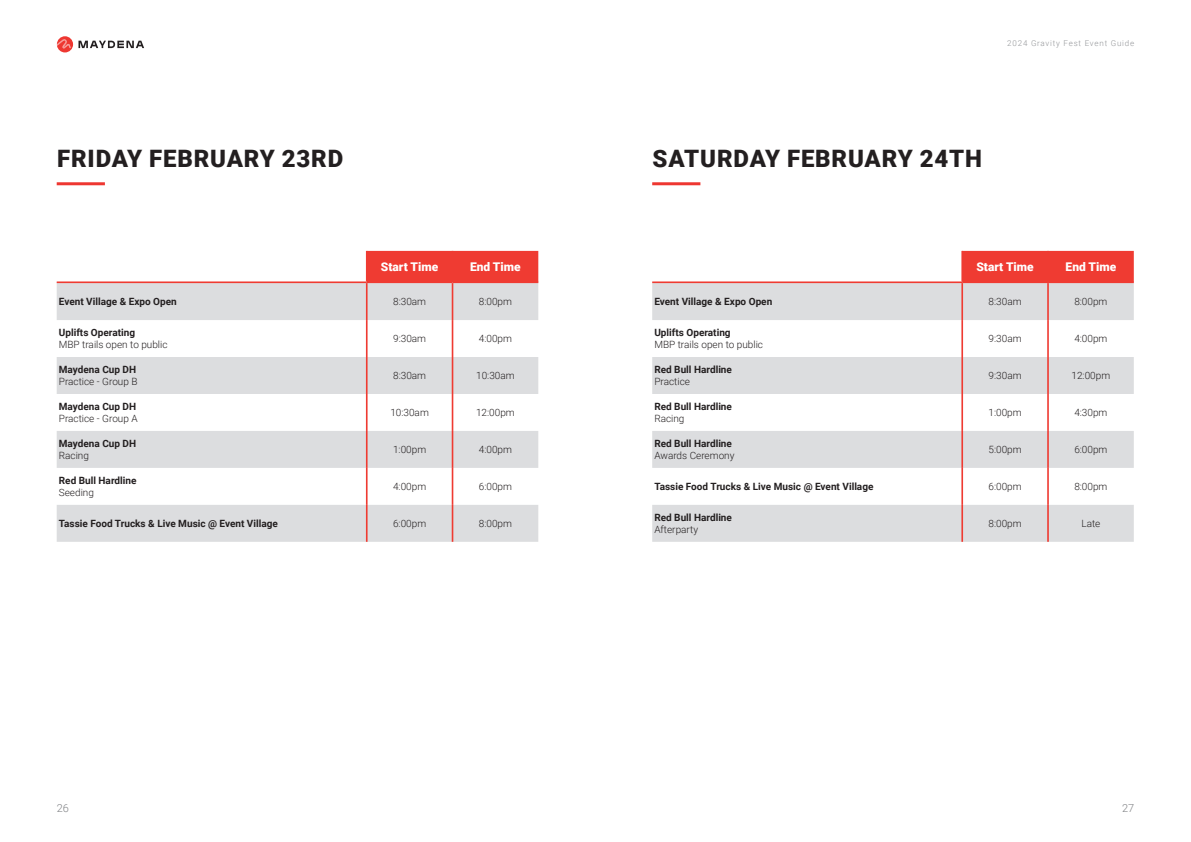
<style>
.page{position:relative;width:1191px;height:842px;background:#fff}
.page>*{position:absolute;margin:0;border:0;box-sizing:border-box;transform-origin:0 0}
.Title_Level_02{font:900 24px "Roboto";letter-spacing:.035em;color:#231f20}
.t1{font:900 12px "Roboto";color:#fff}
.t2{font:300 11px "Roboto";color:#808285}
.t3{font:300 10px "Roboto";color:#231f20}
.t4{font:700 10px "Roboto";color:#231f20}
.t5{font:300 8px "Roboto";letter-spacing:.1em;color:#939598}
</style>
<div class="page">
<svg style="left:57px;top:36px;width:87px;height:16px"></svg>
<hr style="left:57px;top:182px;width:48px;height:3px;background:#ee3731">
<hr style="left:652px;top:182px;width:48px;height:3px;background:#ee3731">
<div style="left:963px;top:251px;width:170px;height:30px;background:#ef3b32"></div>
<svg style="left:652px;top:283px;width:481px;height:259px;fill:#dcdddf"></svg>
<hr style="left:961px;top:283px;width:2px;height:37px;background:#ef3b32">
<hr style="left:1047px;top:283px;width:1px;height:37px;background:#ef3b32">
<hr style="left:961px;top:320px;width:2px;height:37px;background:#ef3b32">
<hr style="left:1047px;top:320px;width:1px;height:37px;background:#ef3b32">
<hr style="left:961px;top:357px;width:2px;height:37px;background:#ef3b32">
<hr style="left:1047px;top:357px;width:1px;height:37px;background:#ef3b32">
<hr style="left:961px;top:394px;width:2px;height:37px;background:#ef3b32">
<hr style="left:1047px;top:394px;width:1px;height:37px;background:#ef3b32">
<hr style="left:961px;top:431px;width:2px;height:37px;background:#ef3b32">
<hr style="left:1047px;top:431px;width:1px;height:37px;background:#ef3b32">
<hr style="left:961px;top:468px;width:2px;height:37px;background:#ef3b32">
<hr style="left:1047px;top:468px;width:1px;height:37px;background:#ef3b32">
<hr style="left:961px;top:505px;width:2px;height:37px;background:#ef3b32">
<hr style="left:1047px;top:505px;width:1px;height:37px;background:#ef3b32">
<hr style="left:961px;top:251px;width:2px;height:30px;background:#ef3b32">
<hr style="left:1047px;top:251px;width:1px;height:30px;background:#ef3b32">
<hr style="left:652px;top:281px;width:310px;height:2px;background:#ef3b32">
<hr style="left:962px;top:281px;width:86px;height:2px;background:#ef3b32">
<hr style="left:1048px;top:281px;width:85px;height:2px;background:#ef3b32">
<div style="left:367px;top:251px;width:171px;height:30px;background:#ef3b32"></div>
<svg style="left:57px;top:283px;width:481px;height:259px;fill:#dcdddf"></svg>
<hr style="left:366px;top:283px;width:1px;height:37px;background:#ef3b32">
<hr style="left:452px;top:283px;width:1px;height:37px;background:#ef3b32">
<hr style="left:366px;top:320px;width:1px;height:37px;background:#ef3b32">
<hr style="left:452px;top:320px;width:1px;height:37px;background:#ef3b32">
<hr style="left:366px;top:357px;width:1px;height:37px;background:#ef3b32">
<hr style="left:452px;top:357px;width:1px;height:37px;background:#ef3b32">
<hr style="left:366px;top:394px;width:1px;height:37px;background:#ef3b32">
<hr style="left:452px;top:394px;width:1px;height:37px;background:#ef3b32">
<hr style="left:366px;top:431px;width:1px;height:37px;background:#ef3b32">
<hr style="left:452px;top:431px;width:1px;height:37px;background:#ef3b32">
<hr style="left:366px;top:468px;width:1px;height:37px;background:#ef3b32">
<hr style="left:452px;top:468px;width:1px;height:37px;background:#ef3b32">
<hr style="left:366px;top:505px;width:1px;height:37px;background:#ef3b32">
<hr style="left:452px;top:505px;width:1px;height:37px;background:#ef3b32">
<hr style="left:366px;top:251px;width:1px;height:30px;background:#ef3b32">
<hr style="left:452px;top:251px;width:1px;height:30px;background:#ef3b32">
<hr style="left:57px;top:281px;width:310px;height:2px;background:#ef3b32">
<hr style="left:367px;top:281px;width:85px;height:2px;background:#ef3b32">
<hr style="left:452px;top:281px;width:86px;height:2px;background:#ef3b32">
<p class="t5" style="left:1007px;top:37px;width:128px">2024 Gravity Fest Event Guide</p>
<p class="Title_Level_02" style="left:57px;top:142px;width:288px">FRIDAY FEBRUARY 23RD</p>
<p class="Title_Level_02" style="left:652px;top:142px;width:331px">SATURDAY FEBRUARY 24TH</p>
<p class="t1" style="left:381px;top:258px;width:59px">Start Time</p>
<p class="t1" style="left:470px;top:258px;width:52px">End Time</p>
<p class="t1" style="left:976px;top:258px;width:59px">Start Time</p>
<p class="t1" style="left:1065px;top:258px;width:52px">End Time</p>
<p class="t4" style="left:59px;top:295px;width:119px">Event Village &amp; Expo Open</p>
<p class="t3" style="left:393px;top:295px;width:34px">8:30am</p>
<p class="t3" style="left:479px;top:295px;width:35px">8:00pm</p>
<p class="t4" style="left:59px;top:326px;width:78px">Uplifts Operating</p>
<p class="t3" style="left:59px;top:338px;width:110px">MBP trails open to public</p>
<p class="t3" style="left:393px;top:332px;width:34px">9:30am</p>
<p class="t3" style="left:479px;top:332px;width:35px">4:00pm</p>
<p class="t4" style="left:654px;top:295px;width:119px">Event Village &amp; Expo Open</p>
<p class="t3" style="left:988px;top:295px;width:34px">8:30am</p>
<p class="t3" style="left:1074px;top:295px;width:35px">8:00pm</p>
<p class="t4" style="left:654px;top:326px;width:78px">Uplifts Operating</p>
<p class="t3" style="left:654px;top:338px;width:110px">MBP trails open to public</p>
<p class="t3" style="left:988px;top:332px;width:34px">9:30am</p>
<p class="t3" style="left:1074px;top:332px;width:35px">4:00pm</p>
<p class="t4" style="left:59px;top:363px;width:79px">Maydena Cup DH</p>
<p class="t3" style="left:59px;top:375px;width:80px">Practice - Group B</p>
<p class="t3" style="left:393px;top:369px;width:34px">8:30am</p>
<p class="t3" style="left:476px;top:369px;width:40px">10:30am</p>
<p class="t4" style="left:654px;top:363px;width:79px">Red Bull Hardline</p>
<p class="t3" style="left:654px;top:375px;width:37px">Practice</p>
<p class="t3" style="left:988px;top:369px;width:34px">9:30am</p>
<p class="t3" style="left:1071px;top:369px;width:40px">12:00pm</p>
<p class="t4" style="left:59px;top:400px;width:79px">Maydena Cup DH</p>
<p class="t3" style="left:59px;top:412px;width:80px">Practice - Group A</p>
<p class="t3" style="left:390px;top:406px;width:40px">10:30am</p>
<p class="t3" style="left:476px;top:406px;width:40px">12:00pm</p>
<p class="t4" style="left:654px;top:400px;width:79px">Red Bull Hardline</p>
<p class="t3" style="left:654px;top:412px;width:32px">Racing</p>
<p class="t3" style="left:988px;top:406px;width:35px">1:00pm</p>
<p class="t3" style="left:1074px;top:406px;width:35px">4:30pm</p>
<p class="t4" style="left:59px;top:437px;width:79px">Maydena Cup DH</p>
<p class="t3" style="left:59px;top:449px;width:32px">Racing</p>
<p class="t3" style="left:393px;top:443px;width:35px">1:00pm</p>
<p class="t3" style="left:479px;top:443px;width:35px">4:00pm</p>
<p class="t4" style="left:654px;top:437px;width:79px">Red Bull Hardline</p>
<p class="t3" style="left:654px;top:449px;width:82px">Awards Ceremony</p>
<p class="t3" style="left:988px;top:443px;width:35px">5:00pm</p>
<p class="t3" style="left:1074px;top:443px;width:35px">6:00pm</p>
<p class="t4" style="left:59px;top:474px;width:79px">Red Bull Hardline</p>
<p class="t3" style="left:59px;top:486px;width:37px">Seeding</p>
<p class="t3" style="left:393px;top:480px;width:35px">4:00pm</p>
<p class="t3" style="left:479px;top:480px;width:35px">6:00pm</p>
<p class="t4" style="left:59px;top:516px;width:221px">Tassie Food Trucks &amp; Live Music @ Event Village</p>
<p class="t3" style="left:393px;top:516px;width:35px">6:00pm</p>
<p class="t3" style="left:479px;top:516px;width:35px">8:00pm</p>
<p class="t4" style="left:654px;top:480px;width:221px">Tassie Food Trucks &amp; Live Music @ Event Village</p>
<p class="t3" style="left:988px;top:480px;width:35px">6:00pm</p>
<p class="t3" style="left:1074px;top:480px;width:35px">8:00pm</p>
<p class="t4" style="left:654px;top:510px;width:79px">Red Bull Hardline</p>
<p class="t3" style="left:654px;top:522px;width:45px">Afterparty</p>
<p class="t3" style="left:988px;top:516px;width:35px">8:00pm</p>
<p class="t3" style="left:1081px;top:516px;width:21px">Late</p>
<p class="t2" style="left:57px;top:801px;width:14px">26</p>
<p class="t2" style="left:1122px;top:801px;width:14px">27</p>
</div>
